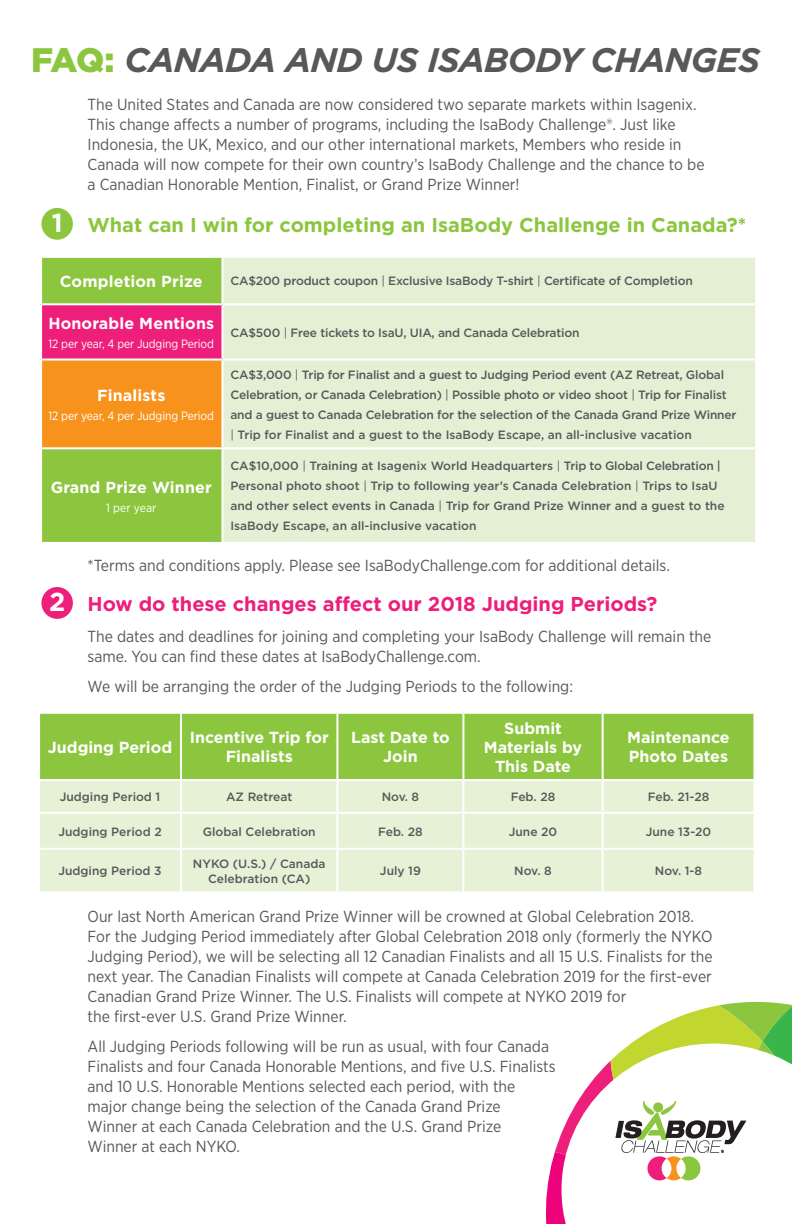
<style>
.page{position:relative;width:792px;height:1224px;background:#fff}
.page>*{position:absolute;margin:0;border:0;box-sizing:border-box;transform-origin:0 0}
.t1{font:italic 700 34px "Gotham";letter-spacing:-.02em;color:#57585a}
.List_Paragraph{font:700 26px "Gotham";color:#fff}
.List_Paragraph-2{font:700 20px "Gotham";color:#8bc63e}
.List_Paragraph-3{font:700 20px "Gotham";color:#ee1e7b}
.t2{font:16px/20px "Gotham Narrow";color:#57585a}
.t3{font:700 16px/19.2px "Gotham";color:#fff;text-align:center}
.t4{font:500 12px/20px "Gotham";letter-spacing:-.015em;color:#57585a}
.t5{font:12px "Gotham Narrow";letter-spacing:-.01em;color:#fff}
.s1{font-weight:900;font-style:normal;color:#8bc63e}
.s2{font-weight:400}
</style>
<div class="page">
<svg style="left:545px;top:1002px;width:247px;height:222px"></svg>
<div style="left:42px;top:258px;width:179px;height:284px;background:#8bc63e"></div>
<div style="left:223px;top:258px;width:532px;height:284px;background:#e4f0d4"></div>
<div style="left:40px;top:304px;width:182px;height:56px;background:#ee1e7b"></div>
<div style="left:40px;top:360px;width:182px;height:88px;background:#f7931d"></div>
<hr style="left:42px;top:303px;width:180px;height:2px;background:#fff">
<hr style="left:222px;top:303px;width:533px;height:2px;background:#fff">
<hr style="left:221px;top:305px;width:2px;height:54px;background:#fff">
<hr style="left:42px;top:359px;width:180px;height:2px;background:#fff">
<hr style="left:222px;top:359px;width:533px;height:2px;background:#fff">
<hr style="left:221px;top:361px;width:2px;height:86px;background:#fff">
<hr style="left:42px;top:447px;width:180px;height:2px;background:#fff">
<hr style="left:222px;top:447px;width:533px;height:2px;background:#fff">
<hr style="left:38px;top:304px;width:4px;height:56px;background:#fff">
<hr style="left:38px;top:360px;width:4px;height:88px;background:#fff">
<svg style="left:38px;top:205px;width:38px;height:38px"></svg>
<div style="left:35px;top:202px;width:44px;height:44px;border:6px solid #fff;border-radius:50%"></div>
<svg style="left:38px;top:584px;width:38px;height:38px"></svg>
<div style="left:35px;top:581px;width:44px;height:44px;border:6px solid #fff;border-radius:50%"></div>
<div style="left:40px;top:714px;width:713px;height:65px;background:#8bc63e"></div>
<div style="left:40px;top:781px;width:713px;height:110px;background:#e6f1d6"></div>
<hr style="left:180px;top:781px;width:2px;height:31px;background:#fff">
<hr style="left:336px;top:781px;width:2px;height:31px;background:#fff">
<hr style="left:462px;top:781px;width:2px;height:31px;background:#fff">
<hr style="left:602px;top:781px;width:2px;height:31px;background:#fff">
<hr style="left:38px;top:812px;width:143px;height:2px;background:#fff">
<hr style="left:181px;top:812px;width:156px;height:2px;background:#fff">
<hr style="left:180px;top:814px;width:2px;height:34px;background:#fff">
<hr style="left:337px;top:812px;width:126px;height:2px;background:#fff">
<hr style="left:336px;top:814px;width:2px;height:34px;background:#fff">
<hr style="left:463px;top:812px;width:140px;height:2px;background:#fff">
<hr style="left:462px;top:814px;width:2px;height:34px;background:#fff">
<hr style="left:603px;top:812px;width:152px;height:2px;background:#fff">
<hr style="left:602px;top:814px;width:2px;height:34px;background:#fff">
<hr style="left:38px;top:848px;width:143px;height:2px;background:#fff">
<hr style="left:181px;top:848px;width:156px;height:2px;background:#fff">
<hr style="left:180px;top:850px;width:2px;height:41px;background:#fff">
<hr style="left:337px;top:848px;width:126px;height:2px;background:#fff">
<hr style="left:336px;top:850px;width:2px;height:41px;background:#fff">
<hr style="left:463px;top:848px;width:140px;height:2px;background:#fff">
<hr style="left:462px;top:850px;width:2px;height:41px;background:#fff">
<hr style="left:603px;top:848px;width:152px;height:2px;background:#fff">
<hr style="left:602px;top:850px;width:2px;height:41px;background:#fff">
<hr style="left:180px;top:714px;width:2px;height:65px;background:#fff">
<hr style="left:336px;top:714px;width:2px;height:65px;background:#fff">
<hr style="left:462px;top:714px;width:2px;height:65px;background:#fff">
<hr style="left:602px;top:714px;width:2px;height:65px;background:#fff">
<p class="t1" style="left:31px;top:37px;width:730px"><span class="s1">FAQ:</span> CANADA AND US ISABODY CHANGES</p>
<p class="t2" style="left:88px;top:94px;width:618px">The United States and Canada are now considered two separate markets within Isagenix.<br>This change affects a number of programs, including the IsaBody Challenge®. Just like Indonesia, the UK, Mexico, and our other international markets, Members who reside in Canada will now compete for their own country’s IsaBody Challenge and the chance to be a Canadian Honorable Mention, Finalist, or Grand Prize Winner!</p>
<p class="List_Paragraph" style="left:52px;top:205px;width:12px">1</p>
<p class="List_Paragraph-2" style="left:88px;top:211px;width:660px">What can I win for completing an IsaBody Challenge in Canada?*</p>
<p class="t3" style="left:60px;top:272px;width:144px">Completion Prize</p>
<p class="t4" style="left:230px;top:271px;width:464px">CA$200 product coupon <span class="s2">|</span> Exclusive IsaBody T-shirt <span class="s2">|</span> Certificate of Completion</p>
<p class="t3" style="left:48px;top:313px;width:167px">Honorable Mentions</p>
<p class="t5" style="left:49px;top:336px;width:167px">12 per year, 4 per Judging Period</p>
<p class="t4" style="left:230px;top:322px;width:351px">CA$500 <span class="s2">|</span> Free tickets to IsaU, UIA, and Canada Celebration</p>
<p class="t3" style="left:97px;top:385px;width:70px">Finalists</p>
<p class="t5" style="left:49px;top:408px;width:167px">12 per year, 4 per Judging Period</p>
<p class="t3" style="left:51px;top:477px;width:163px">Grand Prize Winner</p>
<p class="t5" style="left:106px;top:500px;width:52px">1 per year</p>
<p class="t4" style="left:230px;top:364px;width:508px">CA$3,000 <span class="s2">|</span> Trip for Finalist and a guest to Judging Period event (AZ Retreat, Global<br>Celebration, or Canada Celebration) <span class="s2">|</span> Possible photo or video shoot <span class="s2">|</span> Trip for Finalist and a guest to Canada Celebration for the selection of the Canada Grand Prize Winner</p>
<p class="t4" style="left:230px;top:424px;width:463px"><span class="s2">|</span> Trip for Finalist and a guest to the IsaBody Escape, an all-inclusive vacation</p>
<p class="t4" style="left:230px;top:456px;width:496px">CA$10,000 <span class="s2">|</span> Training at Isagenix World Headquarters <span class="s2">|</span> Trip to Global Celebration | Personal photo shoot <span class="s2">|</span> Trip to following year’s Canada Celebration <span class="s2">|</span> Trips to IsaU and other select events in Canada <span class="s2">|</span> Trip for Grand Prize Winner and a guest to the IsaBody Escape, an all-inclusive vacation</p>
<p class="t2" style="left:88px;top:555px;width:584px">*Terms and conditions apply. Please see IsaBodyChallenge.com for additional details.</p>
<p class="List_Paragraph" style="left:49px;top:585px;width:18px">2</p>
<p class="List_Paragraph-3" style="left:88px;top:591px;width:571px">How do these changes affect our 2018 Judging Periods?</p>
<p class="t2" style="left:88px;top:626px;width:625px">The dates and deadlines for joining and completing your IsaBody Challenge will remain the same. You can find these dates at IsaBodyChallenge.com.</p>
<p class="t2" style="left:88px;top:676px;width:487px">We will be arranging the order of the Judging Periods to the following:</p>
<p class="t3" style="left:48px;top:737px;width:126px">Judging Period</p>
<p class="t3" style="left:190px;top:728px;width:141px">Incentive Trip for<br>Finalists</p>
<p class="t3" style="left:351px;top:728px;width:100px">Last Date to<br>Join</p>
<p class="t3" style="left:504px;top:718px;width:59px">Submit</p>
<p class="t3" style="left:484px;top:737px;width:100px">Materials by<br>This Date</p>
<p class="t3" style="left:627px;top:728px;width:104px;text-align:left">Maintenance<br>Photo Dates</p>
<p class="t4" style="left:60px;top:787px;width:102px">Judging Period 1</p>
<p class="t4" style="left:226px;top:787px;width:68px">AZ Retreat</p>
<p class="t4" style="left:382px;top:787px;width:39px">Nov. 8</p>
<p class="t4" style="left:511px;top:787px;width:46px">Feb. 28</p>
<p class="t4" style="left:648px;top:787px;width:63px">Feb. 21-28</p>
<p class="t4" style="left:58px;top:821px;width:105px">Judging Period 2</p>
<p class="t4" style="left:203px;top:821px;width:114px">Global Celebration</p>
<p class="t4" style="left:378px;top:821px;width:46px">Feb. 28</p>
<p class="t4" style="left:509px;top:821px;width:50px">June 20</p>
<p class="t4" style="left:646px;top:821px;width:67px">June 13-20</p>
<p class="t4" style="left:58px;top:861px;width:105px">Judging Period 3</p>
<p class="t4" style="left:193px;top:857px;width:134px;line-height:14.4px;text-align:center">NYKO (U.S.) / Canada<br>Celebration (CA)</p>
<p class="t4" style="left:380px;top:861px;width:42px">July 19</p>
<p class="t4" style="left:514px;top:861px;width:39px">Nov. 8</p>
<p class="t4" style="left:655px;top:861px;width:49px">Nov. 1-8</p>
<p class="t2" style="left:88px;top:906px;width:608px">Our last North American Grand Prize Winner will be crowned at Global Celebration 2018.</p>
<p class="t2" style="left:88px;top:926px;width:627px">For the Judging Period immediately after Global Celebration 2018 only (formerly the NYKO Judging Period), we will be selecting all 12 Canadian Finalists and all 15 U.S. Finalists for the next year. The Canadian Finalists will compete at Canada Celebration 2019 for the first-ever Canadian Grand Prize Winner. The U.S. Finalists will compete at NYKO 2019 for<br>the first-ever U.S. Grand Prize Winner.</p>
<p class="t2" style="left:88px;top:1036px;width:463px">All Judging Periods following will be run as usual, with four Canada</p>
<p class="t2" style="left:88px;top:1056px;width:469px">Finalists and four Canada Honorable Mentions, and five U.S. Finalists</p>
<p class="t2" style="left:88px;top:1076px;width:429px">and 10 U.S. Honorable Mentions selected each period, with the</p>
<p class="t2" style="left:88px;top:1096px;width:415px">major change being the selection of the Canada Grand Prize</p>
<p class="t2" style="left:88px;top:1116px;width:415px">Winner at each Canada Celebration and the U.S. Grand Prize</p>
<p class="t2" style="left:88px;top:1136px;width:154px">Winner at each NYKO.</p>
</div>
